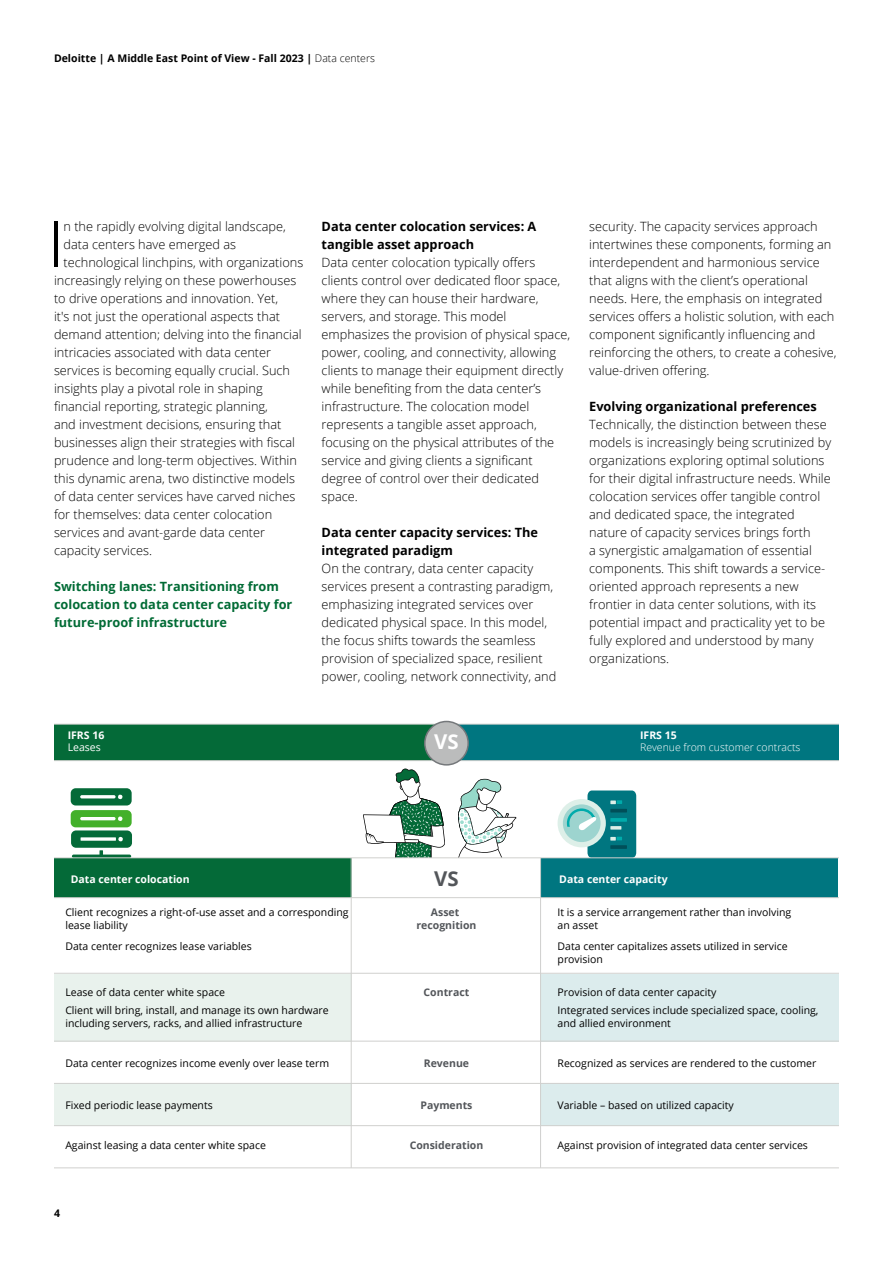
<style>
.page{position:relative;width:893px;height:1263px;background:#fff}
.page>*{position:absolute;margin:0;border:0;box-sizing:border-box;transform-origin:0 0}
.t1{font:300 63.15px "Open Sans";color:#000}
.t2{font:700 20.4px "Open Sans";color:#53565a}
.t3{font:700 20.4px "Open Sans";color:#fff}
.t4{font:300 12.75px/18px "Open Sans";color:#000}
.t5{font:700 12.75px/18px "Open Sans";color:#000}
.t6{font:700 12.75px/18px "Open Sans";color:#006b35}
.t7{font:10.5px/12.6px "Open Sans";color:#000}
.t8{font:700 10.5px "Open Sans";color:#000}
.t9{font:700 10.5px/12.6px "Open Sans";color:#53565a;text-align:center}
.t10{font:700 10.5px "Open Sans";color:#fff}
.t11{font:300 10.5px "Open Sans";color:#fff}
.t12{font:10.5px "Open Sans";color:#fff}
.s1{font-weight:300}
</style>
<div class="page">
<div style="left:54px;top:858px;width:297px;height:40px;background:#046a38"></div>
<div style="left:541px;top:858px;width:297px;height:40px;background:#007680"></div>
<div style="left:54px;top:974px;width:297px;height:67px;background:#e9f2ed"></div>
<div style="left:54px;top:1083px;width:297px;height:43px;background:#e9f2ed"></div>
<div style="left:541px;top:974px;width:298px;height:67px;background:#dceced"></div>
<div style="left:541px;top:1083px;width:298px;height:43px;background:#dceced"></div>
<div style="left:54px;top:724px;width:387px;height:37px;background:#046a38"></div>
<div style="left:453px;top:724px;width:386px;height:37px;background:#007680"></div>
<svg style="left:458px;top:779px;width:59px;height:78px"></svg>
<svg style="left:363px;top:768px;width:82px;height:89px"></svg>
<div style="left:558px;top:799px;width:48px;height:48px;background:#ddefe8;border-radius:50%"></div>
<svg style="left:563px;top:790px;width:73px;height:67px"></svg>
<div style="left:71px;top:830px;width:61px;height:18px;background:#046a38;border-radius:5px"></div>
<svg style="left:81px;top:837px;width:35px;height:4px"></svg>
<svg style="left:118px;top:836px;width:5px;height:6px"></svg>
<div style="left:71px;top:810px;width:61px;height:17px;background:#43b02a;border-radius:5px"></div>
<hr style="left:80px;top:817px;width:36px;height:3px;background:#fff;border-radius:2px">
<svg style="left:118px;top:816px;width:5px;height:5px"></svg>
<div style="left:71px;top:788px;width:61px;height:17px;background:#046a38;border-radius:5px"></div>
<hr style="left:80px;top:795px;width:36px;height:3px;background:#fff;border-radius:2px">
<svg style="left:118px;top:794px;width:5px;height:5px"></svg>
<svg style="left:72px;top:854px;width:59px;height:4px"></svg>
<svg style="left:99px;top:850px;width:4px;height:7px"></svg>
<hr style="left:54px;top:724px;width:785px;height:1px;background:#d0d0ce">
<hr style="left:54px;top:760px;width:785px;height:1px;background:#d0d0ce">
<hr style="left:54px;top:897px;width:785px;height:1px;background:#d0d0ce">
<hr style="left:54px;top:973px;width:785px;height:1px;background:#d0d0ce">
<hr style="left:54px;top:1041px;width:785px;height:1px;background:#d0d0ce">
<hr style="left:54px;top:1083px;width:785px;height:1px;background:#d0d0ce">
<hr style="left:54px;top:1125px;width:785px;height:1px;background:#d0d0ce">
<hr style="left:54px;top:1167px;width:785px;height:1px;background:#d0d0ce">
<hr style="left:54px;top:857px;width:785px;height:1px;background:#d0d0ce">
<hr style="left:351px;top:858px;width:1px;height:310px;background:#d0d0ce">
<hr style="left:540px;top:858px;width:1px;height:310px;background:#d0d0ce">
<div style="left:425px;top:721px;width:43px;height:44px;background:#bbbcbc;border-radius:50%"></div>
<div style="left:424px;top:721px;width:45px;height:45px;border:2px solid #75787b;border-radius:50%"></div>
<p class="t8" style="left:54px;top:51px;width:322px">Deloitte | A Middle East Point of View - Fall 2023 | <span class="s1">Data centers</span></p>
<h1 class="t1" style="left:48px;top:201px;width:17px">I</h1>
<p class="t4" style="left:64px;top:217px;width:224px">n the rapidly evolving digital landscape,</p>
<p class="t4" style="left:64px;top:235px;width:174px">data centers have emerged as</p>
<p class="t4" style="left:64px;top:253px;width:241px">technological linchpins, with organizations</p>
<p class="t4" style="left:54px;top:271px;width:244px">increasingly relying on these powerhouses</p>
<p class="t4" style="left:54px;top:289px;width:226px">to drive operations and innovation. Yet,</p>
<p class="t4" style="left:54px;top:307px;width:228px">it's not just the operational aspects that</p>
<p class="t4" style="left:54px;top:325px;width:249px">demand attention; delving into the financial</p>
<p class="t4" style="left:54px;top:343px;width:219px">intricacies associated with data center</p>
<p class="t4" style="left:54px;top:361px;width:238px">services is becoming equally crucial. Such</p>
<p class="t4" style="left:54px;top:379px;width:210px">insights play a pivotal role in shaping</p>
<p class="t4" style="left:54px;top:397px;width:215px">financial reporting, strategic planning,</p>
<p class="t4" style="left:54px;top:415px;width:229px">and investment decisions, ensuring that</p>
<p class="t4" style="left:54px;top:433px;width:243px">businesses align their strategies with fiscal</p>
<p class="t4" style="left:54px;top:451px;width:244px">prudence and long-term objectives. Within</p>
<p class="t4" style="left:54px;top:469px;width:243px">this dynamic arena, two distinctive models</p>
<p class="t4" style="left:54px;top:487px;width:243px">of data center services have carved niches</p>
<p class="t4" style="left:54px;top:505px;width:220px">for themselves: data center colocation</p>
<p class="t4" style="left:54px;top:523px;width:213px">services and avant-garde data center</p>
<p class="t4" style="left:54px;top:541px;width:100px">capacity services.</p>
<p class="t6" style="left:54px;top:577px;width:240px">Switching lanes: Transitioning from colocation to data center capacity for future-proof infrastructure</p>
<p class="t10" style="left:68px;top:727px;width:38px">IFRS 16</p>
<p class="t12" style="left:68px;top:740px;width:35px">Leases</p>
<p class="t5" style="left:322px;top:217px;width:216px">Data center colocation services: A tangible asset approach</p>
<p class="t4" style="left:322px;top:253px;width:250px">Data center colocation typically offers clients control over dedicated floor space, where they can house their hardware, servers, and storage. This model emphasizes the provision of physical space, power, cooling, and connectivity, allowing clients to manage their equipment directly while benefiting from the data center’s infrastructure. The colocation model represents a tangible asset approach, focusing on the physical attributes of the service and giving clients a significant degree of control over their dedicated space.</p>
<p class="t5" style="left:322px;top:523px;width:218px">Data center capacity services: The integrated paradigm</p>
<p class="t4" style="left:322px;top:559px;width:236px">On the contrary, data center capacity services present a contrasting paradigm, emphasizing integrated services over dedicated physical space. In this model, the focus shifts towards the seamless provision of specialized space, resilient power, cooling, network connectivity, and</p>
<h2 class="t3" style="left:434px;top:727px;width:26px">VS</h2>
<p class="t4" style="left:589px;top:217px;width:249px">security. The capacity services approach intertwines these components, forming an interdependent and harmonious service that aligns with the client’s operational needs. Here, the emphasis on integrated services offers a holistic solution, with each component significantly influencing and reinforcing the others, to create a cohesive, value-driven offering.</p>
<p class="t5" style="left:589px;top:397px;width:229px">Evolving organizational preferences</p>
<p class="t4" style="left:589px;top:415px;width:244px">Technically, the distinction between these models is increasingly being scrutinized by organizations exploring optimal solutions for their digital infrastructure needs. While colocation services offer tangible control and dedicated space, the integrated nature of capacity services brings forth<br>a synergistic amalgamation of essential components. This shift towards a service&shy;oriented approach represents a new frontier in data center solutions, with its potential impact and practicality yet to be fully explored and understood by many organizations.</p>
<p class="t10" style="left:640px;top:727px;width:38px">IFRS 15</p>
<p class="t11" style="left:640px;top:740px;width:162px">Revenue from customer contracts</p>
<p class="t10" style="left:71px;top:872px;width:120px">Data center colocation</p>
<p class="t7" style="left:65px;top:906px;width:285px">Client recognizes a right-of-use asset and a corresponding lease liability</p>
<p class="t7" style="left:65px;top:939px;width:188px">Data center recognizes lease variables</p>
<p class="t7" style="left:65px;top:983px;width:265px;line-height:18.1px">Lease of data center white space<br>Client will bring, install, and manage its own hardware</p>
<p class="t7" style="left:65px;top:1016px;width:238px">including servers, racks, and allied infrastructure</p>
<p class="t7" style="left:65px;top:1057px;width:265px">Data center recognizes income evenly over lease term</p>
<p class="t7" style="left:65px;top:1098px;width:149px">Fixed periodic lease payments</p>
<h2 class="t2" style="left:434px;top:864px;width:26px">VS</h2>
<p class="t9" style="left:416px;top:906px;width:62px">Asset recognition</p>
<p class="t9" style="left:424px;top:986px;width:47px">Contract</p>
<p class="t9" style="left:424px;top:1057px;width:47px">Revenue</p>
<p class="t9" style="left:420px;top:1098px;width:54px">Payments</p>
<p class="t10" style="left:559px;top:872px;width:110px">Data center capacity</p>
<p class="t7" style="left:558px;top:906px;width:235px">It is a service arrangement rather than involving an asset</p>
<p class="t7" style="left:558px;top:939px;width:232px">Data center capitalizes assets utilized in service provision</p>
<p class="t7" style="left:558px;top:983px;width:262px;line-height:18.1px">Provision of data center capacity<br>Integrated services include specialized space, cooling,</p>
<p class="t7" style="left:558px;top:1016px;width:115px">and allied environment</p>
<p class="t7" style="left:558px;top:1057px;width:260px">Recognized as services are rendered to the customer</p>
<p class="t7" style="left:558px;top:1098px;width:178px">Variable – based on utilized capacity</p>
<p class="t7" style="left:65px;top:1138px;width:202px">Against leasing a data center white space</p>
<p class="t9" style="left:410px;top:1138px;width:75px">Consideration</p>
<p class="t7" style="left:558px;top:1138px;width:252px">Against provision of integrated data center services</p>
<p class="t8" style="left:54px;top:1206px;width:7px">4</p>
</div>
